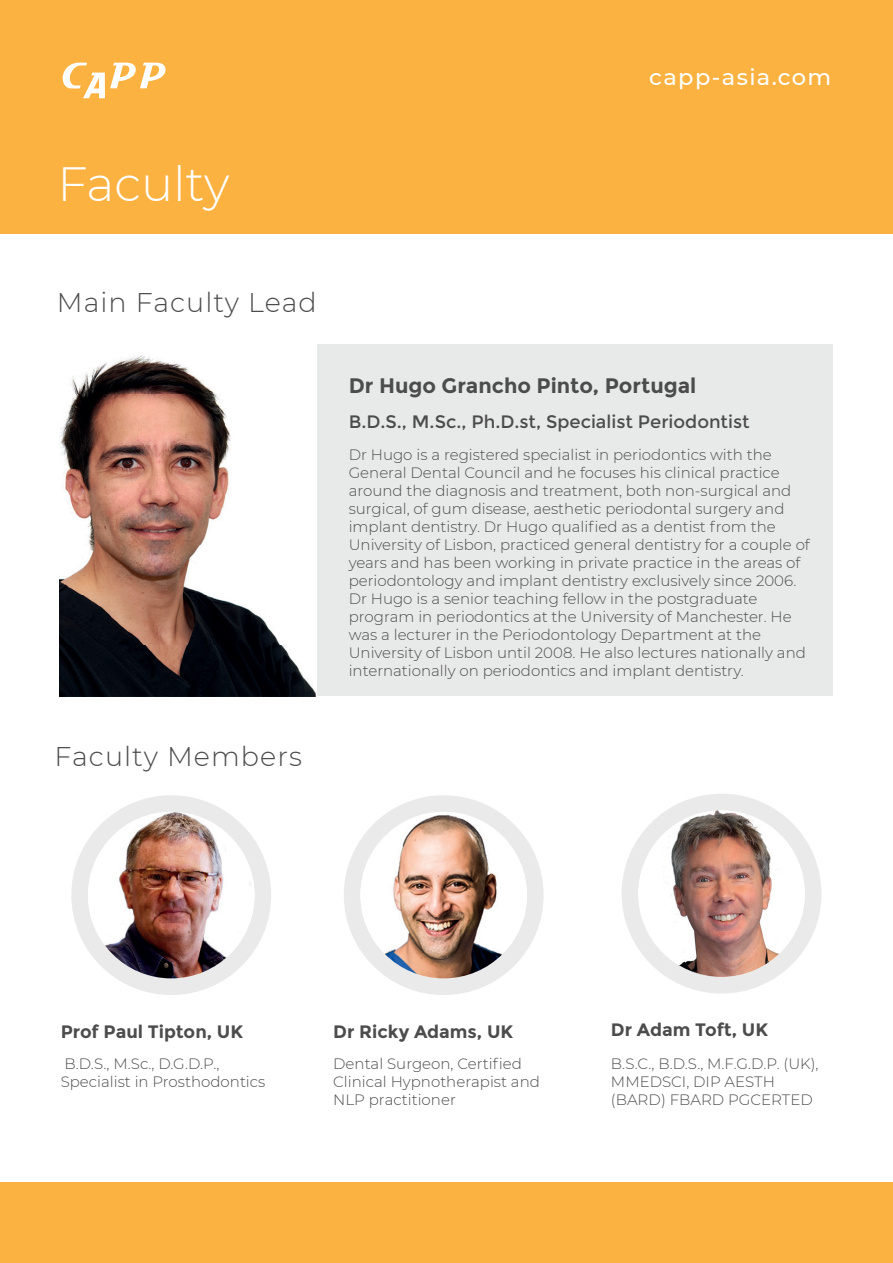
<style>
.page{position:relative;width:893px;height:1263px;background:#fff}
.page>*{position:absolute;margin:0;border:0;box-sizing:border-box;transform-origin:0 0}
.t1{font:300 48px "Montserrat";letter-spacing:-.005em;color:#fff}
.t2{font:300 27px "Montserrat";letter-spacing:.04em;color:#4c4c4c}
.t3{font:500 22.5px "Montserrat";letter-spacing:.06em;color:#fff}
.t4{font:700 21px "Montserrat";color:#4c4c4c}
.t5{font:700 18px "Montserrat";color:#4c4c4c}
.t6{font:18px "Montserrat";color:#4c4c4c}
.t7{font:300 15px/18px "Montserrat";color:#4c4c4c}
</style>
<div class="page">
<div style="left:0;top:0;width:893px;height:234px;background:#fbb241"></div>
<div style="left:60px;top:345px;width:773px;height:351px;background:#e8eae9"></div>
<img style="left:60px;top:345px;width:256px;height:351px">
<svg style="left:63px;top:63px;width:103px;height:35px"></svg>
<div style="left:71px;top:795px;width:200px;height:200px;background:#e9eae9;border-radius:50%"></div>
<img style="left:88px;top:812px;width:167px;height:166px;border-radius:83px">
<div style="left:622px;top:794px;width:199px;height:199px;background:#e9eae9;border-radius:50%"></div>
<img style="left:638px;top:810px;width:167px;height:167px;border-radius:83px">
<div style="left:0;top:1182px;width:893px;height:81px;background:#fbb241"></div>
<div style="left:344px;top:795px;width:200px;height:200px;background:#e9eae9;border-radius:50%"></div>
<img style="left:360px;top:812px;width:167px;height:166px;border-radius:83px">
<h1 class="t1" style="left:57px;top:151px;width:174px">Faculty</h1>
<h2 class="t2" style="left:57px;top:284px;width:262px">Main Faculty Lead</h2>
<h2 class="t2" style="left:55px;top:738px;width:249px">Faculty Members</h2>
<h3 class="t3" style="left:649px;top:61px;width:184px">capp-asia.com</h3>
<h3 class="t4" style="left:349px;top:373px;width:349px">Dr Hugo Grancho Pinto, Portugal</h3>
<p class="t6" style="left:349px;top:411px;width:402px">B.D.S., M.Sc., Ph.D.st, Specialist Periodontist</p>
<p class="t7" style="left:349px;top:445px;width:463px">Dr Hugo is a registered specialist in periodontics with the General Dental Council and he focuses his clinical practice around the diagnosis and treatment, both non-surgical and surgical, of gum disease, aesthetic periodontal surgery and implant dentistry. Dr Hugo qualified as a dentist from the University of Lisbon, practiced general dentistry for a couple of years and has been working in private practice in the areas of periodontology and implant dentistry exclusively since 2006.<br>Dr Hugo is a senior teaching fellow in the postgraduate program in periodontics at the University of Manchester. He was a lecturer in the Periodontology Department at the University of Lisbon until 2008. He also lectures nationally and internationally on periodontics and implant dentistry.</p>
<p class="t5" style="left:61px;top:1020px;width:184px">Prof Paul Tipton, UK</p>
<p class="t7" style="left:61px;top:1054px;width:206px">B.D.S., M.Sc., D.G.D.P.,<br>Specialist in Prosthodontics</p>
<p class="t5" style="left:333px;top:1020px;width:182px">Dr Ricky Adams, UK</p>
<p class="t7" style="left:333px;top:1054px;width:208px">Dental Surgeon, Certified<br>Clinical Hypnotherapist and<br>NLP practitioner</p>
<p class="t5" style="left:611px;top:1019px;width:159px">Dr Adam Toft, UK</p>
<p class="t7" style="left:611px;top:1054px;width:209px">B.S.C., B.D.S., M.F.G.D.P. (UK),<br>MMEDSCI, DIP AESTH (BARD) FBARD PGCERTED</p>
</div>
